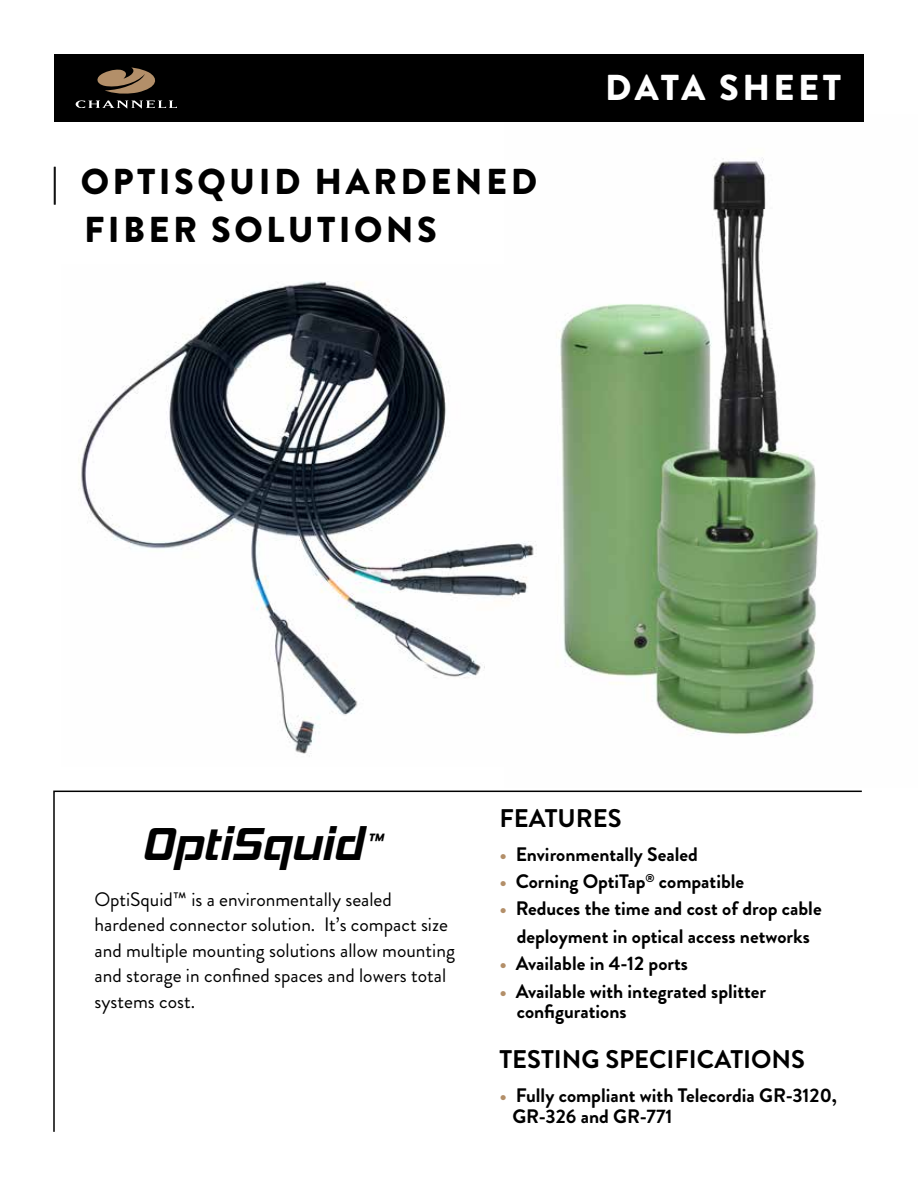
<style>
.page{position:relative;width:918px;height:1188px;background:#fff}
.page>*{position:absolute;margin:0;border:0;box-sizing:border-box;transform-origin:0 0}
.t1{font:italic 700 47.25px "Hemi Head Rg";color:#000}
.t2{font:900 36px/48.6px "Brandon Grotesque";letter-spacing:.095em;color:#000}
.t3{font:900 36px "Brandon Grotesque";letter-spacing:.095em;color:#fff}
.t4{font:700 25.5px "Brandon Grotesque";color:#000}
.t5{font:italic 700 21.3px "Hemi Head Rg";color:#000}
.t6{font:700 19.5px/20.7px "Brandon Grotesque";color:#000}
.t7{font:19.5px/25.5px "Brandon Grotesque";color:#000}
.s1{color:#b38f69}
</style>
<div class="page">
<img style="left:556px;top:157px;width:263px;height:579px">
<div style="left:54px;top:54px;width:810px;height:68px;background:#000"></div>
<svg style="left:75px;top:67px;width:102px;height:42px"></svg>
<svg style="left:53px;top:790px;width:809px;height:342px"></svg>
<img style="left:78px;top:281px;width:458px;height:473px">
<h2 class="t2" style="left:84px;top:157px;width:455px;text-indent:-32px">| OPTISQUID HARDENED<br>FIBER SOLUTIONS</h2>
<h2 class="t3" style="left:605px;top:62px;width:237px">DATA SHEET</h2>
<h1 class="t1" style="left:141px;top:815px;width:223px">OptiSquid</h1>
<p class="t5" style="left:366px;top:828px;width:18px">™</p>
<p class="t7" style="left:94px;top:886px;width:362px">OptiSquid™ is a environmentally sealed hardened connector solution. It’s compact size and multiple mounting solutions allow mounting and storage in confined spaces and lowers total systems cost.</p>
<h3 class="t4" style="left:500px;top:800px;width:124px">FEATURES</h3>
<p class="t6" style="left:500px;top:844px;width:200px"><span class="s1">•</span> Environmentally Sealed</p>
<p class="t6" style="left:500px;top:871px;width:246px"><span class="s1">•</span> Corning OptiTap<sup>®</sup> compatible</p>
<p class="t6" style="left:499px;top:895px;width:324px;line-height:27.5px;text-align:center"><span class="s1">•</span> Reduces the time and cost of drop cable deployment in optical access networks</p>
<p class="t6" style="left:499px;top:953px;width:190px"><span class="s1">•</span> Available in 4-12 ports</p>
<p class="t6" style="left:517px;top:981px;width:251px;text-indent:-17px"><span class="s1">•</span> Available with integrated splitter configurations</p>
<h3 class="t4" style="left:500px;top:1041px;width:307px">TESTING SPECIFICATIONS</h3>
<p class="t6" style="left:512px;top:1085px;width:326px;text-indent:-13px"><span class="s1">•</span> Fully compliant with Telecordia GR-3120,<br>GR-326 and GR-771</p>
</div>
